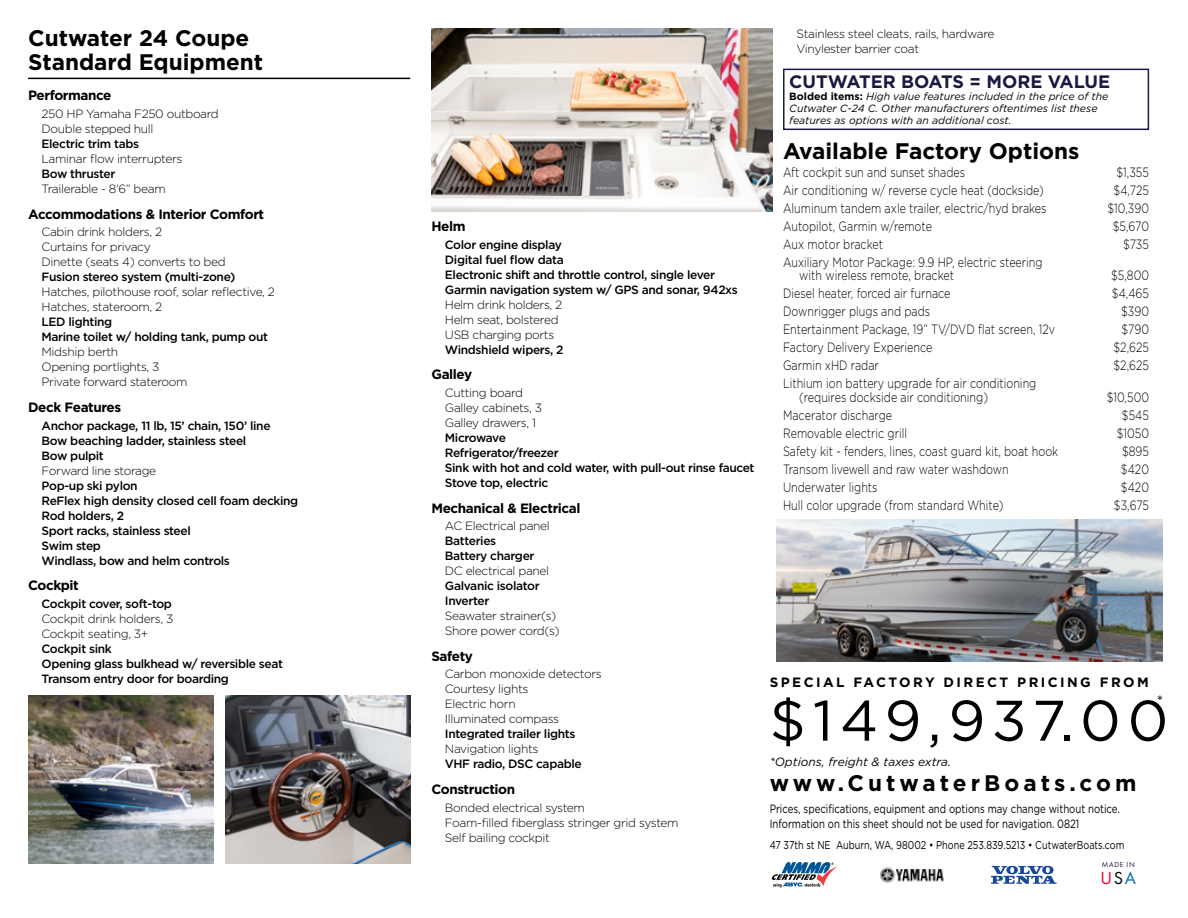
<style>
.page{position:relative;width:1188px;height:918px;background:#fff}
.page>*{position:absolute;margin:0;border:0;box-sizing:border-box;transform-origin:0 0}
.t1{font:57px "Gotham";letter-spacing:.11em;color:#000}
.t2{font:700 22.5px/24px "Gotham";color:#000101}
.t3{font:700 22.5px "Gotham";letter-spacing:.18em;color:#000101}
.t4{font:18.15px "Futura PT";color:#e8002a}
.t5{font:700 18px "Gotham";color:#1a1943}
.t6{font:15px "Gotham";color:#000}
.t7{font:300 13.5px/13.5px "Gotham";color:#000;scale:.8 1}
.t8{font:700 13.5px "Gotham";letter-spacing:-.03em;color:#000}
.t9{font:700 13.5px "Gotham";letter-spacing:.18em;color:#000101}
.t10{font:500 12px/15px "Gotham";letter-spacing:-.03em;color:#000}
.t11{font:300 12px/15px "Gotham";letter-spacing:-.03em;color:#000}
.t12{font:12px/15px "Gotham";color:#000;scale:.8 1}
.t13{font:italic 12px "Gotham";color:#000}
.t14{font:11.4px "Gotham";color:#000;scale:.8 1}
.t15{font:italic 10.5px/12px "Gotham";color:#000}
.t16{font:7.5px "Futura PT";letter-spacing:.09em;color:#1a1943}
.s1{font-weight:700;font-style:normal}
.s2{color:#000}
.s3{color:#0068b4}
</style>
<div class="page">
<hr style="left:28px;top:78px;width:382px;height:1px;background:#000">
<img style="left:28px;top:695px;width:186px;height:169px">
<svg style="left:991px;top:866px;width:66px;height:18px"></svg>
<svg style="left:772px;top:862px;width:65px;height:26px"></svg>
<img style="left:880px;top:867px;width:64px;height:16px">
<img style="left:431px;top:28px;width:342px;height:184px">
<img style="left:777px;top:520px;width:386px;height:142px">
<img style="left:225px;top:695px;width:186px;height:169px">
<div style="left:783px;top:69px;width:366px;height:61px;border:2px solid #1a1943"></div>
<h2 class="t2" style="left:28px;top:26px;width:237px">Cutwater 24 Coupe<br>Standard Equipment</h2>
<p class="t8" style="left:28px;top:87px;width:85px">Performance</p>
<p class="t11" style="left:42px;top:106px;width:179px">250 HP Yamaha F250 outboard<br>Double stepped hull</p>
<p class="t10" style="left:42px;top:136px;width:99px">Electric trim tabs</p>
<p class="t11" style="left:42px;top:151px;width:142px">Laminar flow interrupters</p>
<p class="t10" style="left:42px;top:166px;width:75px">Bow thruster</p>
<p class="t11" style="left:42px;top:181px;width:126px">Trailerable - 8’6” beam</p>
<p class="t8" style="left:28px;top:205px;width:238px">Accommodations &amp; Interior Comfort</p>
<p class="t11" style="left:42px;top:224px;width:186px">Cabin drink holders, 2<br>Curtains for privacy<br>Dinette (seats 4) converts to bed</p>
<p class="t10" style="left:42px;top:269px;width:195px">Fusion stereo system (multi-zone)</p>
<p class="t11" style="left:42px;top:284px;width:235px">Hatches, pilothouse roof, solar reflective, 2<br>Hatches, stateroom, 2</p>
<p class="t10" style="left:42px;top:314px;width:228px">LED lighting<br>Marine toilet w/ holding tank, pump out</p>
<p class="t11" style="left:42px;top:344px;width:147px">Midship berth<br>Opening portlights, 3<br>Private forward stateroom</p>
<p class="t8" style="left:28px;top:398px;width:95px">Deck Features</p>
<p class="t10" style="left:42px;top:418px;width:231px">Anchor package, 11 lb, 15’ chain, 150’ line<br>Bow beaching ladder, stainless steel<br>Bow pulpit</p>
<p class="t11" style="left:42px;top:462px;width:116px">Forward line storage</p>
<p class="t10" style="left:42px;top:478px;width:258px">Pop-up ski pylon<br>ReFlex high density closed cell foam decking<br>Rod holders, 2<br>Sport racks, stainless steel<br>Swim step<br>Windlass, bow and helm controls</p>
<p class="t8" style="left:28px;top:576px;width:52px">Cockpit</p>
<p class="t10" style="left:42px;top:596px;width:132px">Cockpit cover, soft-top</p>
<p class="t11" style="left:42px;top:611px;width:133px">Cockpit drink holders, 3<br>Cockpit seating, 3+</p>
<p class="t10" style="left:42px;top:641px;width:243px">Cockpit sink<br>Opening glass bulkhead w/ reversible seat<br>Transom entry door for boarding</p>
<p class="t8" style="left:431px;top:217px;width:36px">Helm</p>
<p class="t10" style="left:445px;top:237px;width:294px">Color engine display<br>Digital fuel flow data<br>Electronic shift and throttle control, single lever Garmin navigation system w/ GPS and sonar, 942xs</p>
<p class="t11" style="left:445px;top:297px;width:119px">Helm drink holders, 2<br>Helm seat, bolstered<br>USB charging ports</p>
<p class="t10" style="left:445px;top:342px;width:120px">Windshield wipers, 2</p>
<p class="t8" style="left:431px;top:366px;width:42px">Galley</p>
<p class="t11" style="left:445px;top:385px;width:99px">Cutting board<br>Galley cabinets, 3<br>Galley drawers, 1</p>
<p class="t10" style="left:445px;top:430px;width:311px">Microwave<br>Refrigerator/freezer<br>Sink with hot and cold water, with pull-out rinse faucet<br>Stove top, electric</p>
<p class="t8" style="left:431px;top:499px;width:151px">Mechanical &amp; Electrical</p>
<p class="t11" style="left:445px;top:518px;width:106px">AC Electrical panel</p>
<p class="t10" style="left:445px;top:533px;width:91px">Batteries<br>Battery charger</p>
<p class="t11" style="left:445px;top:563px;width:106px">DC electrical panel</p>
<p class="t10" style="left:445px;top:578px;width:96px">Galvanic isolator<br>Inverter</p>
<p class="t11" style="left:445px;top:608px;width:116px">Seawater strainer(s)<br>Shore power cord(s)</p>
<p class="t8" style="left:431px;top:647px;width:43px">Safety</p>
<p class="t11" style="left:445px;top:666px;width:158px">Carbon monoxide detectors<br>Courtesy lights<br>Electric horn<br>Illuminated compass</p>
<p class="t10" style="left:445px;top:727px;width:132px">Integrated trailer lights</p>
<p class="t11" style="left:445px;top:741px;width:95px">Navigation lights</p>
<p class="t10" style="left:445px;top:757px;width:138px">VHF radio, DSC capable</p>
<p class="t8" style="left:431px;top:780px;width:85px">Construction</p>
<p class="t11" style="left:445px;top:800px;width:235px">Bonded electrical system<br>Foam-filled fiberglass stringer grid system<br>Self bailing cockpit</p>
<p class="t11" style="left:797px;top:26px;width:200px">Stainless steel cleats, rails, hardware<br>Vinylester barrier coat</p>
<h3 class="t5" style="left:789px;top:70px;width:322px">CUTWATER BOATS = MORE VALUE</h3>
<p class="t15" style="left:789px;top:90px;width:321px"><span class="s1">Bolded items:</span> High value features included in the price of the<br>Cutwater C-24 C. Other manufacturers oftentimes list these features as options with an additional cost.</p>
<h2 class="t2" style="left:783px;top:138px;width:298px">Available Factory Options</h2>
<p class="t7" style="left:783px;top:165px;width:229px">Aft cockpit sun and sunset shades</p>
<p class="t7" style="left:1116px;top:165px;width:42px">$1,355</p>
<p class="t7" style="left:783px;top:183px;width:327px">Air conditioning w/ reverse cycle heat (dockside)</p>
<p class="t7" style="left:1114px;top:183px;width:46px">$4,725</p>
<p class="t7" style="left:783px;top:201px;width:331px">Aluminum tandem axle trailer, electric/hyd brakes</p>
<p class="t7" style="left:1107px;top:201px;width:53px">$10,390</p>
<p class="t7" style="left:783px;top:219px;width:188px">Autopilot, Garmin w/remote</p>
<p class="t7" style="left:1113px;top:219px;width:47px">$5,670</p>
<p class="t7" style="left:783px;top:237px;width:127px">Aux motor bracket</p>
<p class="t7" style="left:1123px;top:237px;width:34px">$735</p>
<p class="t7" style="left:799px;top:255px;width:306px;text-indent:-16px">Auxiliary Motor Package: 9.9 HP, electric steering with wireless remote, bracket</p>
<p class="t7" style="left:1111px;top:268px;width:49px">$5,800</p>
<p class="t7" style="left:783px;top:286px;width:211px">Diesel heater, forced air furnace</p>
<p class="t7" style="left:1112px;top:286px;width:48px">$4,465</p>
<p class="t7" style="left:783px;top:304px;width:186px">Downrigger plugs and pads</p>
<p class="t7" style="left:1121px;top:304px;width:36px">$390</p>
<p class="t7" style="left:783px;top:322px;width:342px">Entertainment Package, 19” TV/DVD flat screen, 12v</p>
<p class="t7" style="left:1122px;top:322px;width:36px">$790</p>
<p class="t7" style="left:783px;top:340px;width:188px">Factory Delivery Experience</p>
<p class="t7" style="left:1113px;top:340px;width:46px">$2,625</p>
<p class="t7" style="left:783px;top:358px;width:121px">Garmin xHD radar</p>
<p class="t7" style="left:1113px;top:358px;width:46px">$2,625</p>
<p class="t7" style="left:799px;top:376px;width:298px;text-indent:-16px">Lithium ion battery upgrade for air conditioning (requires dockside air conditioning)</p>
<p class="t7" style="left:1107px;top:390px;width:54px">$10,500</p>
<p class="t7" style="left:783px;top:408px;width:138px">Macerator discharge</p>
<p class="t7" style="left:1122px;top:408px;width:35px">$545</p>
<p class="t7" style="left:783px;top:426px;width:157px">Removable electric grill</p>
<p class="t7" style="left:1117px;top:426px;width:42px">$1050</p>
<p class="t7" style="left:783px;top:444px;width:346px">Safety kit - fenders, lines, coast guard kit, boat hook</p>
<p class="t7" style="left:1122px;top:444px;width:35px">$895</p>
<p class="t7" style="left:783px;top:462px;width:284px">Transom livewell and raw water washdown</p>
<p class="t7" style="left:1121px;top:462px;width:37px">$420</p>
<p class="t7" style="left:783px;top:480px;width:120px">Underwater lights</p>
<p class="t7" style="left:1121px;top:480px;width:37px">$420</p>
<p class="t7" style="left:783px;top:498px;width:277px">Hull color upgrade (from standard White)</p>
<p class="t7" style="left:1114px;top:498px;width:45px">$3,675</p>
<p class="t9" style="left:770px;top:674px;width:381px">SPECIAL FACTORY DIRECT PRICING FROM</p>
<h1 class="t1" style="left:770px;top:684px;width:400px">$149,937.00</h1>
<p class="t13" style="left:770px;top:754px;width:183px">*Options, freight &amp; taxes extra.</p>
<h2 class="t3" style="left:770px;top:768px;width:368px">www.CutwaterBoats.com</h2>
<p class="t12" style="left:770px;top:801px;width:439px">Prices, specifications, equipment and options may change without notice.<br>Information on this sheet should not be used for navigation. 0821</p>
<p class="t14" style="left:770px;top:838px;width:445px">47 37th st NE Auburn, WA, 98002 • Phone 253.839.5213 • CutwaterBoats.com</p>
<p class="t16" style="left:1102px;top:860px;width:34px">MADE IN</p>
<h3 class="t4" style="left:1101px;top:867px;width:37px">U<span class="s2">S</span><span class="s3">A</span></h3>
<p class="t6" style="left:1157px;top:691px;width:8px">*</p>
</div>
